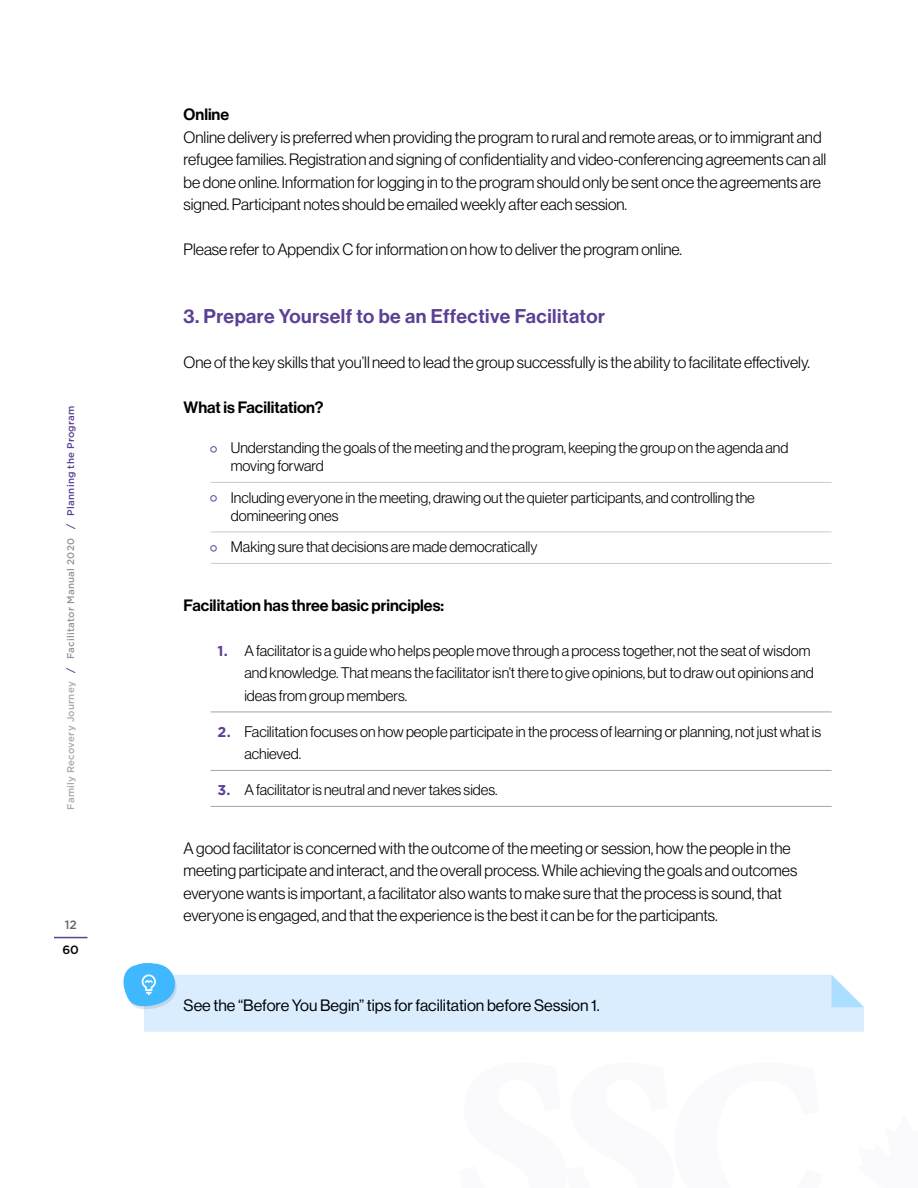
<style>
.page{position:relative;width:918px;height:1188px;background:#fff}
.page>*{position:absolute;margin:0;border:0;box-sizing:border-box;transform-origin:0 0}
.t1{font:19.5px "N Haas Grotesk DS Pro 65 Md";letter-spacing:.025em;color:#5b4094}
.t2{font:16.2px/22.5px "N Haas Grotesk DS Pro 45 Lt";color:#000}
.t3{font:16.2px "N Haas Grotesk DS Pro 65 Md";color:#000}
.t4{font:16.2px "N Haas Grotesk DS Pro 55 Rg";color:#000}
.t5{font:15px/22.5px "N Haas Grotesk DS Pro 45 Lt";color:#000}
.t6{font:500 12px "Gotham HTF";color:#6c6361}
.t7{font:500 12px "Gotham HTF";color:#000}
.t8{font:500 9.75px "Gotham HTF";letter-spacing:.025em;color:#a7a9ac}
.s1{color:#5b4094}
.s2{color:#939598}
.s3{font-family:"Gotham HTF";font-weight:700;font-size:14.25px;color:#5b4094}
</style>
<div class="page">
<hr style="left:54px;top:937px;width:33px;height:1px;background:#5b4094">
<svg style="left:123px;top:963px;width:741px;height:69px"></svg>
<hr style="left:211px;top:482px;width:621px;height:1px;background:#cec9c8">
<hr style="left:211px;top:532px;width:621px;height:1px;background:#cec9c8">
<hr style="left:211px;top:563px;width:621px;height:1px;background:#cec9c8">
<hr style="left:211px;top:712px;width:621px;height:1px;background:#a9a3a1">
<hr style="left:211px;top:770px;width:621px;height:1px;background:#a9a3a1">
<hr style="left:211px;top:806px;width:621px;height:1px;background:#a9a3a1">
<p class="t8" style="left:65px;top:810px;width:406px;rotate:-90deg">Family Recovery Journey <span class="s1">/</span> <span class="s2">Facilitator Manual 2020</span> <span class="s1">/ Planning the Program</span></p>
<p class="t6" style="left:65px;top:918px;width:14px">12</p>
<p class="t7" style="left:62px;top:943px;width:18px">60</p>
<p class="t3" style="left:184px;top:105px;width:47px">Online</p>
<p class="t2" style="left:184px;top:126px;width:644px">Online delivery is preferred when providing the program to rural and remote areas, or to immigrant and refugee families. Registration and signing of confidentiality and video-conferencing agreements can all be done online. Information for logging in to the program should only be sent once the agreements are signed. Participant notes should be emailed weekly after each session.</p>
<p class="t2" style="left:184px;top:238px;width:500px">Please refer to Appendix C for information on how to deliver the program online.</p>
<p class="t1" style="left:184px;top:305px;width:423px">3. Prepare Yourself to be an Effective Facilitator</p>
<p class="t2" style="left:184px;top:351px;width:628px">One of the key skills that you’ll need to lead the group successfully is the ability to facilitate effectively.</p>
<p class="t3" style="left:184px;top:398px;width:141px">What is Facilitation?</p>
<p class="t5" style="left:231px;top:439px;width:559px;line-height:18px">Understanding the goals of the meeting and the program, keeping the group on the agenda and moving forward</p>
<p class="t5" style="left:231px;top:489px;width:526px;line-height:18px">Including everyone in the meeting, drawing out the quieter participants, and controlling the domineering ones</p>
<p class="t5" style="left:231px;top:536px;width:308px">Making sure that decisions are made democratically</p>
<p class="t3" style="left:184px;top:596px;width:262px">Facilitation has three basic principles:</p>
<p class="t5" style="left:244px;top:639px;width:571px;text-indent:-27px"><span class="s3">1.</span> A facilitator is a guide who helps people move through a process together, not the seat of wisdom and knowledge. That means the facilitator isn’t there to give opinions, but to draw out opinions and ideas from group members.</p>
<p class="t5" style="left:244px;top:720px;width:578px;text-indent:-27px"><span class="s3">2.</span> Facilitation focuses on how people participate in the process of learning or planning, not just what is achieved.</p>
<p class="t5" style="left:217px;top:779px;width:282px"><span class="s3">3.</span> A facilitator is neutral and never takes sides.</p>
<p class="t2" style="left:184px;top:837px;width:615px">A good facilitator is concerned with the outcome of the meeting or session, how the people in the meeting participate and interact, and the overall process. While achieving the goals and outcomes everyone wants is important, a facilitator also wants to make sure that the process is sound, that everyone is engaged, and that the experience is the best it can be for the participants.</p>
<p class="t4" style="left:184px;top:997px;width:418px">See the “Before You Begin” tips for facilitation before Session 1.</p>
</div>
